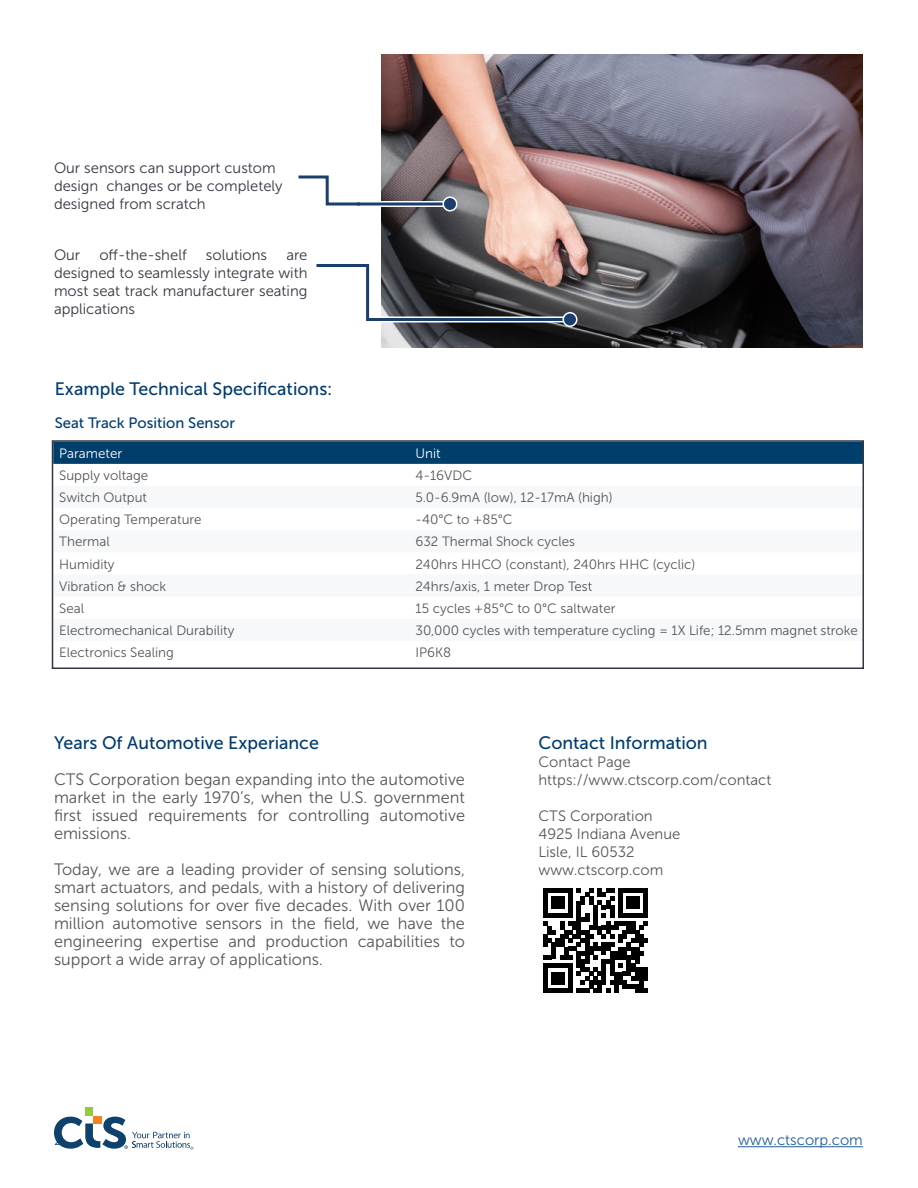
<style>
.page{position:relative;width:918px;height:1188px;background:#fff}
.page>*{position:absolute;margin:0;border:0;box-sizing:border-box;transform-origin:0 0}
.t1{font:18px "Museo Sans 500";color:#003c71}
.t2{font:16.5px/18px "Museo Sans 300";color:#53565a;text-align:justify}
.t3{font:15px/18px "Museo Sans 300";color:#343741;text-align:justify}
.t4{font:15px/18px "Museo Sans 300";color:#53565a}
.t5{font:15px "Museo Sans 500";color:#003c71}
.t6{font:15px "Museo Sans 300";color:#215e9e}
.t7{font:300 15px "Calibri";color:#003e6b}
.t8{font:13.5px "Museo Sans 300";color:#53565a}
.t9{font:13.5px "Museo Sans 300";color:#fff}
</style>
<div class="page">
<hr style="left:738px;top:1146px;width:125px;height:1px;background:#215e9e">
<div style="left:85px;top:1107px;width:8px;height:9px;background:#97c93d"></div>
<div style="left:93px;top:1116px;width:9px;height:8px;background:#f58220"></div>
<svg style="left:54px;top:1117px;width:139px;height:33px"></svg>
<img style="left:381px;top:54px;width:481px;height:294px">
<svg style="left:543px;top:888px;width:105px;height:105px"></svg>
<div style="left:55px;top:443px;width:806px;height:21px;background:#003e6b"></div>
<div style="left:52px;top:440px;width:812px;height:229px;border:2px solid #343741"></div>
<svg style="left:298px;top:174px;width:153px;height:34px"></svg>
<svg style="left:316px;top:262px;width:256px;height:61px"></svg>
<div style="left:563px;top:313px;width:14px;height:13px;background:#1b3e6f;border-radius:50%"></div>
<div style="left:562px;top:312px;width:16px;height:15px;border:2px solid #fff;border-radius:50%"></div>
<div style="left:443px;top:197px;width:14px;height:14px;background:#1b3e6f;border-radius:50%"></div>
<div style="left:442px;top:196px;width:16px;height:16px;border:2px solid #fff;border-radius:50%"></div>
<p class="t3" style="left:54px;top:159px;width:230px;text-align:left">Our sensors can support custom design changes or be completely designed from scratch</p>
<p class="t3" style="left:54px;top:246px;width:28px">Our</p>
<p class="t3" style="left:99px;top:246px;width:89px">off-the-shelf</p>
<p class="t3" style="left:206px;top:246px;width:63px">solutions</p>
<p class="t3" style="left:54px;top:246px;width:255px;text-indent:232px">are designed to seamlessly integrate with most seat track manufacturer seating applications</p>
<p class="t1" style="left:55px;top:378px;width:279px">Example Technical Specifications:</p>
<p class="t5" style="left:55px;top:415px;width:182px">Seat Track Position Sensor</p>
<p class="t9" style="left:59px;top:446px;width:64px">Parameter</p>
<p class="t9" style="left:415px;top:446px;width:27px">Unit</p>
<p class="t8" style="left:59px;top:468px;width:91px">Supply voltage</p>
<p class="t8" style="left:415px;top:468px;width:58px">4-16VDC</p>
<p class="t8" style="left:59px;top:490px;width:89px">Switch Output</p>
<p class="t8" style="left:415px;top:490px;width:199px">5.0-6.9mA (low), 12-17mA (high)</p>
<p class="t8" style="left:59px;top:512px;width:144px">Operating Temperature</p>
<p class="t8" style="left:415px;top:512px;width:99px">-40°C to +85°C</p>
<p class="t8" style="left:59px;top:534px;width:52px">Thermal</p>
<p class="t8" style="left:415px;top:534px;width:161px">632 Thermal Shock cycles</p>
<p class="t8" style="left:59px;top:557px;width:57px">Humidity</p>
<p class="t8" style="left:415px;top:557px;width:282px">240hrs HHCO (constant), 240hrs HHC (cyclic)</p>
<p class="t8" style="left:59px;top:579px;width:109px">Vibration &amp; shock</p>
<p class="t8" style="left:415px;top:579px;width:178px">24hrs/axis, 1 meter Drop Test</p>
<p class="t8" style="left:59px;top:601px;width:26px">Seal</p>
<p class="t8" style="left:415px;top:601px;width:201px">15 cycles +85°C to 0°C saltwater</p>
<p class="t8" style="left:59px;top:623px;width:177px">Electromechanical Durability</p>
<p class="t8" style="left:415px;top:623px;width:444px">30,000 cycles with temperature cycling = 1X Life; 12.5mm magnet stroke</p>
<p class="t8" style="left:59px;top:645px;width:116px">Electronics Sealing</p>
<p class="t8" style="left:415px;top:645px;width:37px">IP6K8</p>
<p class="t1" style="left:54px;top:732px;width:266px">Years Of Automotive Experiance</p>
<p class="t2" style="left:54px;top:770px;width:413px">CTS Corporation began expanding into the automotive market in the early 1970’s, when the U.S. government first issued requirements for controlling automotive emissions.</p>
<p class="t2" style="left:54px;top:860px;width:413px">Today, we are a leading provider of sensing solutions, smart actuators, and pedals, with a history of delivering sensing solutions for over five decades. With over 100 million automotive sensors in the field, we have the engineering expertise and production capabilities to support a wide array of applications.</p>
<p class="t1" style="left:538px;top:732px;width:171px">Contact Information</p>
<p class="t4" style="left:538px;top:752px;width:234px">Contact Page https://www.ctscorp.com/contact</p>
<p class="t4" style="left:538px;top:806px;width:143px">CTS Corporation<br>4925 Indiana Avenue<br>Lisle, IL 60532 www.ctscorp.com</p>
<p class="t7" style="left:54px;top:1131px;width:9px">2</p>
<p class="t6" style="left:738px;top:1132px;width:126px">www.ctscorp.com</p>
</div>
